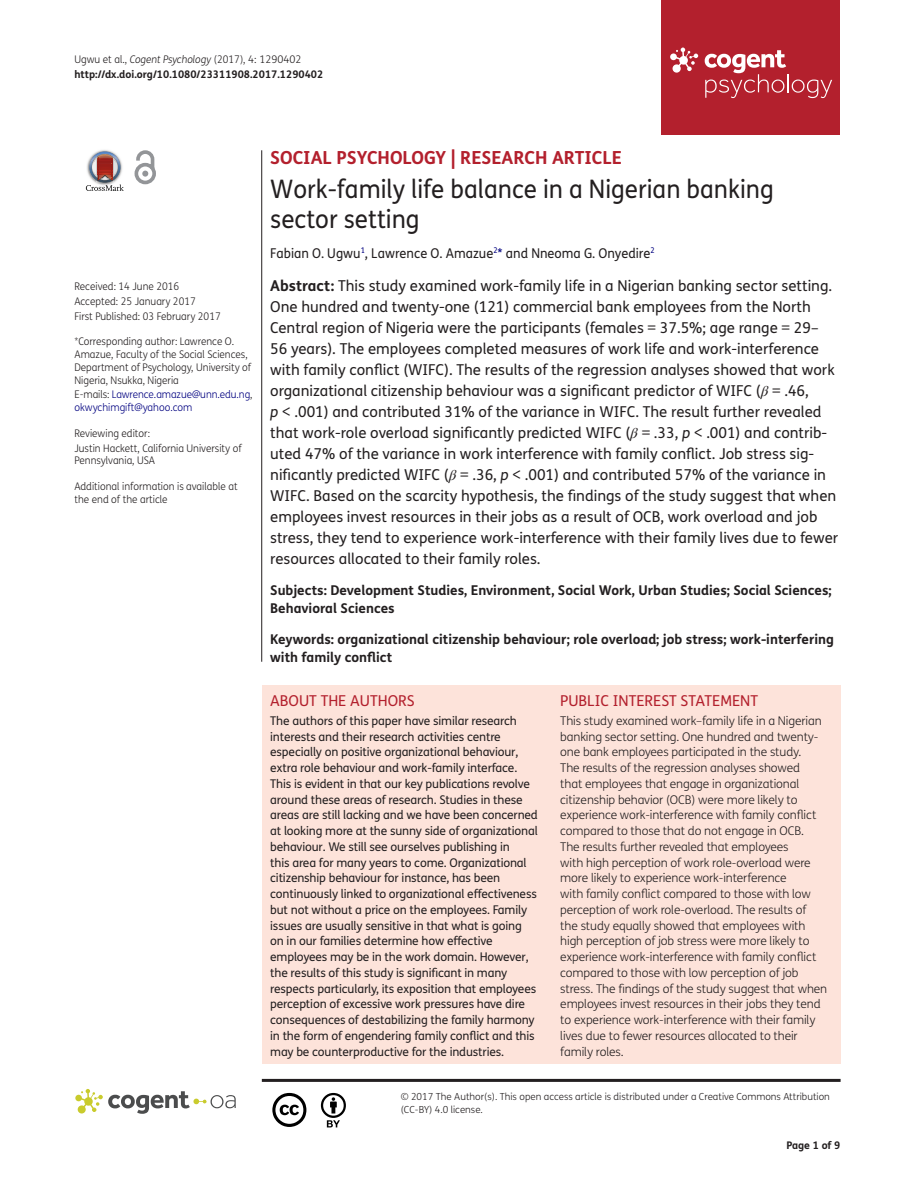
<style>
.page{position:relative;width:915px;height:1191px;background:#fff}
.page>*{position:absolute;margin:0;border:0;box-sizing:border-box;transform-origin:0 0}
.t1{font:25.5px/30px "FS Me Pro";color:#231f20;scale:.95 1}
.t2{font:700 18px "FS Me Pro";color:#b3202d}
.t3{font:15px/21px "FS Me Pro";color:#231f20}
.t4{font:15px "FS Me Pro";color:#b3202d}
.t5{font:700 13.5px/18px "FS Me Pro";color:#231f20}
.t6{font:13.5px "FS Me Pro";color:#231f20;scale:.95 1}
.t7{font:12px/15.8px "FS Me Pro";letter-spacing:-.01em;color:#231f20}
.t8{font:300 12px/15.8px "FS Me Pro";letter-spacing:-.01em;color:#231f20}
.t9{font:300 10.5px/12.8px "FS Me Pro";color:#231f20;scale:.95 1}
.t10{font:700 10.5px/15px "FS Me Pro";color:#231f20}
.t11{font:300 10.5px/12.8px "FS Me Pro";letter-spacing:-.005em;color:#000080;scale:.95 1}
.t12{font:300 9.75px/12.8px "FS Me Pro";color:#231f20}
.s1{font-weight:300}
.s2{font-weight:300;font-style:italic}
.s3{color:#231f20}
.s4{color:#000080}
.s5{font-weight:700}
.s6{font-family:"STIX";font-style:italic}
.s7{font-style:italic}
</style>
<div class="page">
<div style="left:661px;top:0;width:179px;height:134px;background:#b3202d"></div>
<svg style="left:670px;top:48px;width:28px;height:25px"></svg>
<svg style="left:704px;top:50px;width:127px;height:48px"></svg>
<div style="left:261px;top:685px;width:579px;height:378px;background:#fde3da"></div>
<svg style="left:86px;top:151px;width:38px;height:40px"></svg>
<svg style="left:134px;top:150px;width:22px;height:34px"></svg>
<hr style="left:261px;top:150px;width:1px;height:512px;background:#231f20">
<svg style="left:75px;top:1089px;width:161px;height:24px"></svg>
<svg style="left:272px;top:1093px;width:34px;height:34px"></svg>
<svg style="left:321px;top:1093px;width:25px;height:34px"></svg>
<hr style="left:262px;top:1078px;width:578px;height:3px;background:#231f20">
<p class="t10" style="left:74px;top:51px;width:250px"><span class="s1">Ugwu et al.,</span> <span class="s2">Cogent Psychology</span> <span class="s1">(2017), 4: 1290402 </span>http://dx.doi.org/10.1080/23311908.2017.1290402</p>
<p class="t9" style="left:74px;top:279px;width:155px;line-height:14.9px">Received: 14 June 2016<br>Accepted: 25 January 2017<br>First Published: 03 February 2017</p>
<p class="t9" style="left:74px;top:335px;width:187px">*Corresponding author: Lawrence O.<br>Amazue, Faculty of the Social Sciences, Department of Psychology, University of Nigeria, Nsukka, Nigeria</p>
<p class="t11" style="left:74px;top:388px;width:189px"><span class="s3">E-mails:</span> Lawrence.amazue@unn.edu.ng<span class="s3">, </span>okwychimgift@yahoo.com</p>
<p class="t9" style="left:74px;top:425px;width:177px;line-height:14.9px">Reviewing editor:<br>Justin Hackett, California University of</p>
<p class="t9" style="left:74px;top:454px;width:86px">Pennsylvania, USA</p>
<p class="t9" style="left:74px;top:479px;width:173px">Additional information is available at the end of the article</p>
<p class="t2" style="left:270px;top:143px;width:353px">SOCIAL PSYCHOLOGY | RESEARCH ARTICLE</p>
<h1 class="t1" style="left:270px;top:174px;width:531px">Work-family life balance in a Nigerian banking sector setting</h1>
<p class="t6" style="left:270px;top:243px;width:406px">Fabian O. Ugwu<sup>1</sup>, Lawrence O. Amazue<sup>2</sup><span class="s4">*</span> and Nneoma G. Onyedire<sup>2</sup></p>
<p class="t3" style="left:270px;top:275px;width:569px"><span class="s5">Abstract:</span> This study examined work-family life in a Nigerian banking sector setting.<br>One hundred and twenty-one (121) commercial bank employees from the North Central region of Nigeria were the participants (females = 37.5%; age range = 29– 56 years). The employees completed measures of work life and work-interference with family conflict (WIFC). The results of the regression analyses showed that work organizational citizenship behaviour was a significant predictor of WIFC (<span class="s6">β</span> = .46,<br><span class="s7">p</span> &lt; .001) and contributed 31% of the variance in WIFC. The result further revealed that work-role overload significantly predicted WIFC (<span class="s6">β</span> = .33, <span class="s7">p</span> &lt; .001) and contrib&shy;uted 47% of the variance in work interference with family conflict. Job stress sig&shy;nificantly predicted WIFC (<span class="s6">β</span> = .36, <span class="s7">p</span> &lt; .001) and contributed 57% of the variance in WIFC. Based on the scarcity hypothesis, the findings of the study suggest that when employees invest resources in their jobs as a result of OCB, work overload and job stress, they tend to experience work-interference with their family lives due to fewer resources allocated to their family roles.</p>
<p class="t5" style="left:270px;top:581px;width:563px">Subjects: Development Studies, Environment, Social Work, Urban Studies; Social Sciences;<br>Behavioral Sciences</p>
<p class="t5" style="left:270px;top:629px;width:565px">Keywords: organizational citizenship behaviour; role overload; job stress; work-interfering with family conflict</p>
<p class="t4" style="left:270px;top:690px;width:146px">ABOUT THE AUTHORS</p>
<p class="t7" style="left:270px;top:712px;width:269px">The authors of this paper have similar research interests and their research activities centre especially on positive organizational behaviour, extra role behaviour and work-family interface.<br>This is evident in that our key publications revolve around these areas of research. Studies in these areas are still lacking and we have been concerned at looking more at the sunny side of organizational behaviour. We still see ourselves publishing in<br>this area for many years to come. Organizational citizenship behaviour for instance, has been continuously linked to organizational effectiveness but not without a price on the employees. Family issues are usually sensitive in that what is going on in our families determine how effective employees may be in the work domain. However, the results of this study is significant in many respects particularly, its exposition that employees perception of excessive work pressures have dire consequences of destabilizing the family harmony in the form of engendering family conflict and this may be counterproductive for the industries.</p>
<p class="t4" style="left:560px;top:690px;width:199px">PUBLIC INTEREST STATEMENT</p>
<p class="t8" style="left:560px;top:712px;width:268px">This study examined work–family life in a Nigerian banking sector setting. One hundred and twenty&shy;one bank employees participated in the study.<br>The results of the regression analyses showed<br>that employees that engage in organizational citizenship behavior (OCB) were more likely to experience work-interference with family conflict compared to those that do not engage in OCB.<br>The results further revealed that employees<br>with high perception of work role-overload were more likely to experience work-interference<br>with family conflict compared to those with low perception of work role-overload. The results of<br>the study equally showed that employees with high perception of job stress were more likely to experience work-interference with family conflict compared to those with low perception of job stress. The findings of the study suggest that when employees invest resources in their jobs they tend to experience work-interference with their family lives due to fewer resources allocated to their family roles.</p>
<p class="t12" style="left:400px;top:1090px;width:430px">© 2017 The Author(s). This open access article is distributed under a Creative Commons Attribution (CC-BY) 4.0 license.</p>
<p class="t10" style="left:786px;top:1137px;width:56px">Page 1 of 9</p>
</div>
